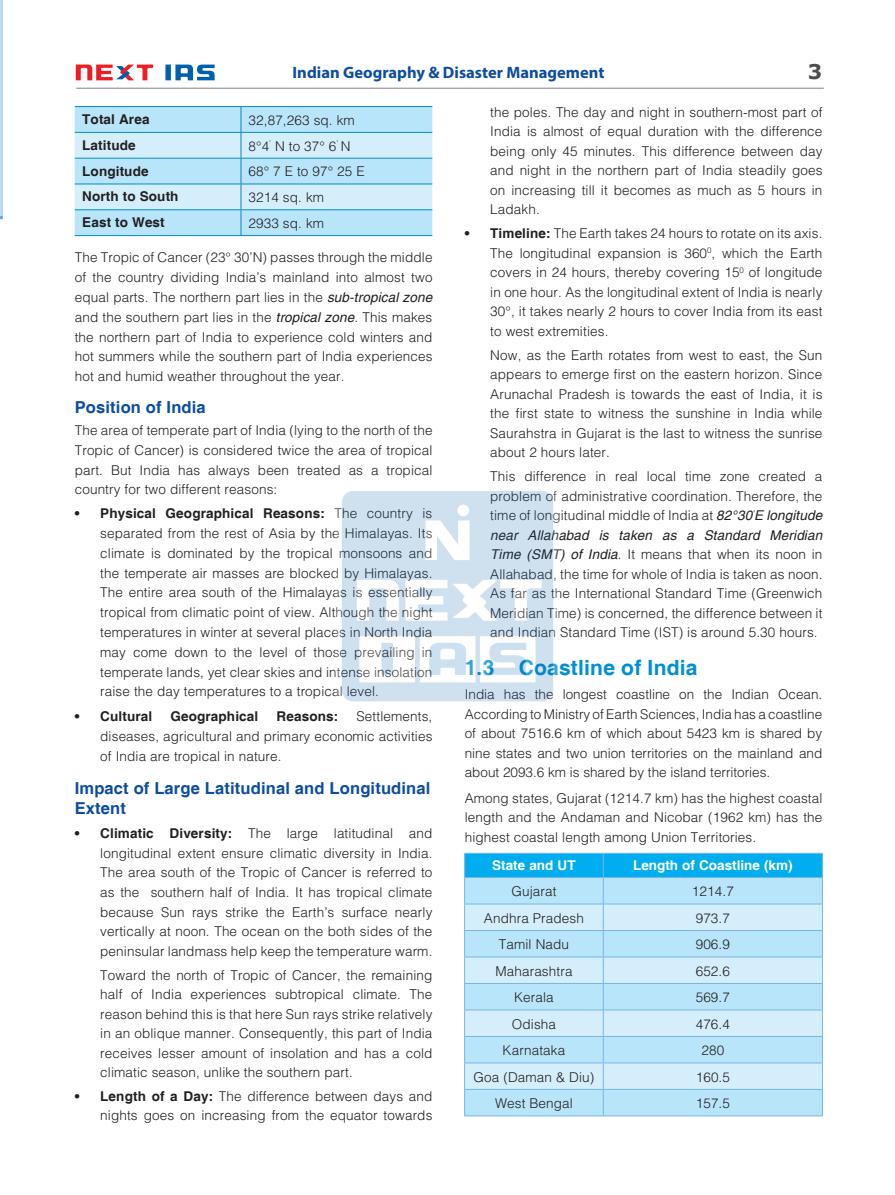
<style>
.page{position:relative;width:895px;height:1195px;background:#fff}
.page>*{position:absolute;margin:0;border:0;box-sizing:border-box;transform-origin:0 0}
.Head_1-Sci{font:700 21px "Helvetica";letter-spacing:.01em;color:#008fd5}
.t1{font:700 20.25px "Verdana";color:#4b4c4d}
.Head_2-Sci{font:700 16.5px/19.8px "Helvetica";letter-spacing:.01em;color:#0d4da1}
.t2{font:700 16.5px "Myriad Pro";color:#0d4da1}
.I_Indent_Bullet{font:300 13.5px/19.5px "Helvetica";letter-spacing:.01em;color:#231f20;text-align:justify}
.Body_Left_Text{font:300 13.5px/19.8px "Helvetica";letter-spacing:.01em;color:#231f20;text-align:justify}
.Body_Left_Text-2{font:700 13.5px "Helvetica";letter-spacing:.01em;color:#231f20}
.Table_Head{font:700 13.5px "Helvetica";color:#fff}
.I_Indent_Bullet-2{font:700 13.5px "Helvetica";letter-spacing:.01em;color:#231f20}
.s1{font-weight:400;font-style:italic}
.s2{font-weight:700}
</style>
<div class="page">
<hr style="left:75px;top:106px;width:166px;height:1px;background:#0089cf">
<hr style="left:241px;top:106px;width:191px;height:1px;background:#0089cf">
<svg style="left:75px;top:107px;width:357px;height:128px;background:#bde5f8"></svg>
<hr style="left:75px;top:235px;width:166px;height:1px;background:#0089cf">
<hr style="left:241px;top:235px;width:191px;height:1px;background:#0089cf">
<svg style="left:464px;top:853px;width:358px;height:262px;background:#b0e2f8"></svg>
<hr style="left:464px;top:877px;width:139px;height:1px;background:#77b6e4">
<hr style="left:603px;top:877px;width:219px;height:1px;background:#77b6e4">
<hr style="left:464px;top:1115px;width:139px;height:1px;background:#77b6e4">
<hr style="left:603px;top:1115px;width:219px;height:1px;background:#77b6e4">
<hr style="left:0;top:0;width:3px;height:219px;background:#b9dbf3">
<svg style="left:165px;top:64px;width:49px;height:16px"></svg>
<svg style="left:76px;top:64px;width:77px;height:16px"></svg>
<hr style="left:76px;top:88px;width:747px;height:1px;background:#808285">
<img style="left:342px;top:491px;width:211px;height:211px">
<p class="t2" style="left:292px;top:62px;width:313px">Indian Geography &amp; Disaster Management</p>
<h2 class="t1" style="left:807px;top:58px;width:16px">3</h2>
<p class="Body_Left_Text-2" style="left:82px;top:111px;width:69px">Total Area</p>
<p class="Body_Left_Text" style="left:248px;top:110px;width:108px">32,87,263 sq. km</p>
<p class="Body_Left_Text-2" style="left:82px;top:137px;width:55px">Latitude</p>
<p class="Body_Left_Text" style="left:248px;top:136px;width:103px">8°4<sup>’</sup> N to 37° 6<sup>’</sup> N</p>
<p class="Body_Left_Text-2" style="left:82px;top:162px;width:68px">Longitude</p>
<p class="Body_Left_Text" style="left:248px;top:161px;width:118px">68° 7 E to 97° 25 E</p>
<p class="Body_Left_Text-2" style="left:82px;top:188px;width:98px">North to South</p>
<p class="Body_Left_Text" style="left:248px;top:187px;width:77px">3214 sq. km</p>
<p class="Body_Left_Text-2" style="left:82px;top:214px;width:84px">East to West</p>
<p class="Body_Left_Text" style="left:248px;top:213px;width:77px">2933 sq. km</p>
<p class="Body_Left_Text" style="left:75px;top:247px;width:359px">The Tropic of Cancer (23° 30’N) passes through the middle of the country dividing India’s mainland into almost two equal parts. The northern part lies in the <span class="s1">sub-tropical zone </span>and the southern part lies in the <span class="s1">tropical zone</span>. This makes the northern part of India to experience cold winters and hot summers while the southern part of India experiences hot and humid weather throughout the year.</p>
<p class="Head_2-Sci" style="left:75px;top:398px;width:132px">Position of India</p>
<p class="Body_Left_Text" style="left:75px;top:420px;width:359px">The area of temperate part of India (lying to the north of the Tropic of Cancer) is considered twice the area of tropical part. But India has always been treated as a tropical country for two different reasons:</p>
<p class="I_Indent_Bullet" style="left:100px;top:503px;width:333px;text-indent:-25px"><span class="s2">• Physical Geographical Reasons:</span> The country is separated from the rest of Asia by the Himalayas. Its climate is dominated by the tropical monsoons and the temperate air masses are blocked by Himalayas.<br>The entire area south of the Himalayas is essentially tropical from climatic point of view. Although the night temperatures in winter at several places in North India may come down to the level of those prevailing in temperate lands, yet clear skies and intense insolation raise the day temperatures to a tropical level.</p>
<p class="I_Indent_Bullet-2" style="left:75px;top:708px;width:79px">• Cultural</p>
<p class="I_Indent_Bullet-2" style="left:170px;top:708px;width:89px">Geographical</p>
<p class="I_Indent_Bullet-2" style="left:276px;top:708px;width:63px">Reasons:</p>
<p class="I_Indent_Bullet" style="left:100px;top:706px;width:333px;text-indent:256px">Settlements, diseases, agricultural and primary economic activities of India are tropical in nature.</p>
<p class="Head_2-Sci" style="left:75px;top:779px;width:357px">Impact of Large Latitudinal and Longitudinal<br>Extent</p>
<p class="I_Indent_Bullet" style="left:100px;top:823px;width:333px;text-indent:-26px"><span class="s2">• Climatic Diversity:</span> The large latitudinal and longitudinal extent ensure climatic diversity in India.<br>The area south of the Tropic of Cancer is referred to as the southern half of India. It has tropical climate because Sun rays strike the Earth’s surface nearly vertically at noon. The ocean on the both sides of the peninsular landmass help keep the temperature warm.</p>
<p class="I_Indent_Bullet" style="left:100px;top:965px;width:333px">Toward the north of Tropic of Cancer, the remaining half of India experiences subtropical climate. The reason behind this is that here Sun rays strike relatively in an oblique manner. Consequently, this part of India receives lesser amount of insolation and has a cold climatic season, unlike the southern part.</p>
<p class="I_Indent_Bullet" style="left:75px;top:1086px;width:359px;text-align:right"><span class="s2">• Length of a Day:</span> The difference between days and nights goes on increasing from the equator towards</p>
<p class="I_Indent_Bullet" style="left:490px;top:102px;width:333px">the poles. The day and night in southern-most part of India is almost of equal duration with the difference being only 45 minutes. This difference between day and night in the northern part of India steadily goes on increasing till it becomes as much as 5 hours in Ladakh.</p>
<p class="I_Indent_Bullet" style="left:490px;top:223px;width:333px;text-indent:-25px"><span class="s2">• Timeline:</span> The Earth takes 24 hours to rotate on its axis.<br>The longitudinal expansion is 360<sup>0</sup>, which the Earth covers in 24 hours, thereby covering 15<sup>0</sup> of longitude in one hour. As the longitudinal extent of India is nearly 30°, it takes nearly 2 hours to cover India from its east to west extremities.</p>
<p class="I_Indent_Bullet" style="left:490px;top:345px;width:333px">Now, as the Earth rotates from west to east, the Sun appears to emerge first on the eastern horizon. Since Arunachal Pradesh is towards the east of India, it is the first state to witness the sunshine in India while Saurahstra in Gujarat is the last to witness the sunrise about 2 hours later.</p>
<p class="I_Indent_Bullet" style="left:490px;top:466px;width:333px">This difference in real local time zone created a problem of administrative coordination. Therefore, the time of longitudinal middle of India at <span class="s1">82°30</span><sup>’</sup><span class="s1">E longitude near Allahabad is taken as a Standard Meridian Time (SMT) of India</span>. It means that when its noon in Allahabad, the time for whole of India is taken as noon.<br>As far as the International Standard Time (Greenwich Meridian Time) is concerned, the difference between it and Indian Standard Time (IST) is around 5.30 hours.</p>
<p class="Head_1-Sci" style="left:464px;top:655px;width:234px">1.3 Coastline of India</p>
<p class="Body_Left_Text" style="left:464px;top:684px;width:359px">India has the longest coastline on the Indian Ocean.<br>According to Ministry of Earth Sciences, India has a coastline of about 7516.6 km of which about 5423 km is shared by nine states and two union territories on the mainland and about 2093.6 km is shared by the island territories.</p>
<p class="Body_Left_Text" style="left:464px;top:788px;width:359px">Among states, Gujarat (1214.7 km) has the highest coastal length and the Andaman and Nicobar (1962 km) has the highest coastal length among Union Territories.</p>
<p class="Table_Head" style="left:492px;top:857px;width:85px">State and UT</p>
<p class="Table_Head" style="left:633px;top:857px;width:161px">Length of Coastline (km)</p>
<p class="Body_Left_Text" style="left:511px;top:881px;width:47px">Gujarat</p>
<p class="Body_Left_Text" style="left:691px;top:881px;width:43px">1214.7</p>
<p class="Body_Left_Text" style="left:484px;top:907px;width:102px">Andhra Pradesh</p>
<p class="Body_Left_Text" style="left:695px;top:907px;width:36px">973.7</p>
<p class="Body_Left_Text" style="left:498px;top:934px;width:72px">Tamil Nadu</p>
<p class="Body_Left_Text" style="left:695px;top:934px;width:36px">906.9</p>
<p class="Body_Left_Text" style="left:495px;top:960px;width:79px">Maharashtra</p>
<p class="Body_Left_Text" style="left:695px;top:960px;width:36px">652.6</p>
<p class="Body_Left_Text" style="left:514px;top:987px;width:41px">Kerala</p>
<p class="Body_Left_Text" style="left:695px;top:987px;width:36px">569.7</p>
<p class="Body_Left_Text" style="left:511px;top:1013px;width:46px">Odisha</p>
<p class="Body_Left_Text" style="left:695px;top:1013px;width:36px">476.4</p>
<p class="Body_Left_Text" style="left:502px;top:1040px;width:64px">Karnataka</p>
<p class="Body_Left_Text" style="left:701px;top:1040px;width:24px">280</p>
<p class="Body_Left_Text" style="left:473px;top:1066px;width:122px">Goa (Daman &amp; Diu)</p>
<p class="Body_Left_Text" style="left:695px;top:1066px;width:36px">160.5</p>
<p class="Body_Left_Text" style="left:495px;top:1093px;width:79px">West Bengal</p>
<p class="Body_Left_Text" style="left:695px;top:1093px;width:36px">157.5</p>
</div>
